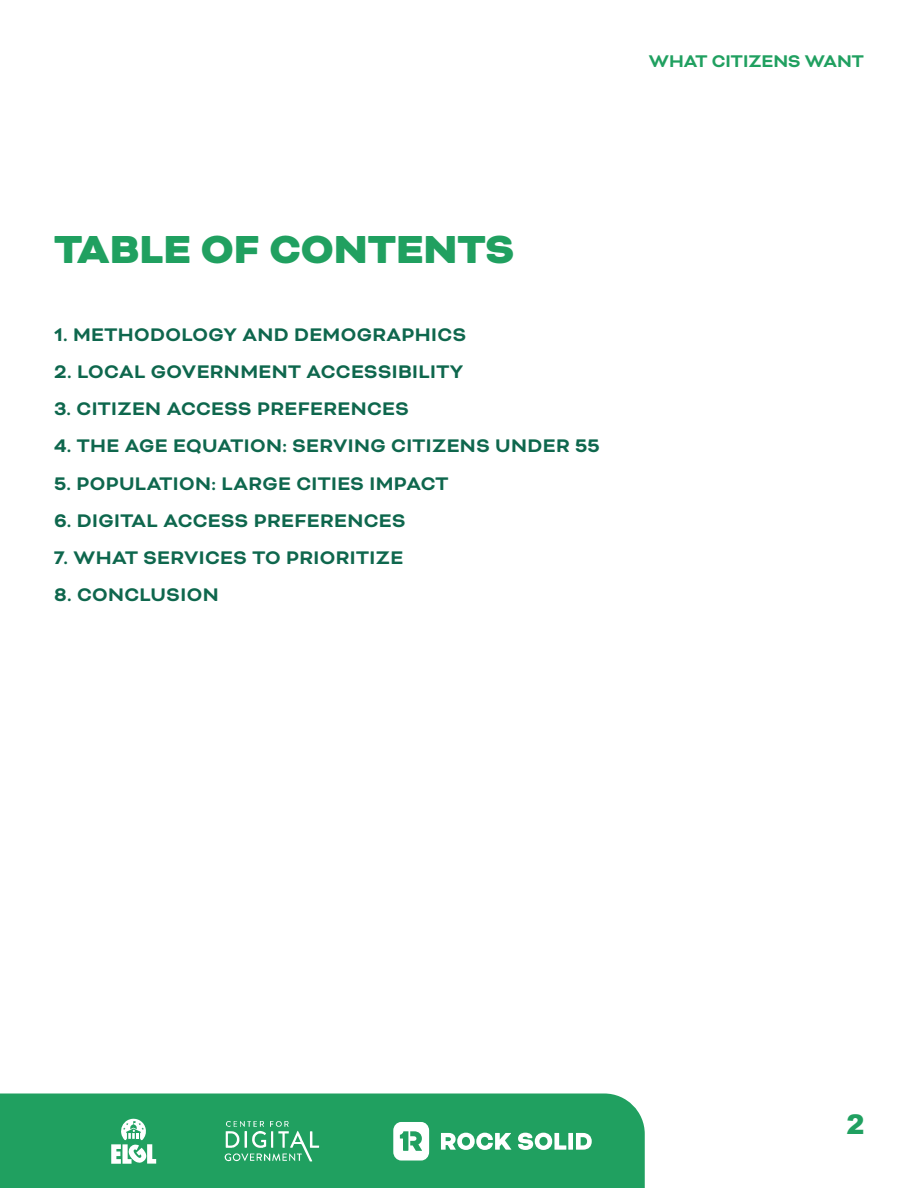
<style>
.page{position:relative;width:918px;height:1188px;background:#fff}
.page>*{position:absolute;margin:0;border:0;box-sizing:border-box;transform-origin:0 0}
.t1{font:900 45px "Bicyclette";color:#20a060}
.t2{font:900 27px "Arial";color:#20a060}
.t3{font:700 21px "Bicyclette";letter-spacing:.02em;color:#0e674d}
.t4{font:700 19.5px "Bicyclette";color:#20a060}
</style>
<div class="page">
<div style="left:0;top:1094px;width:645px;height:94px;background:#20a060"></div>
<svg style="left:224px;top:1121px;width:95px;height:40px;background:#4eb381"></svg>
<svg style="left:111px;top:1118px;width:45px;height:46px"></svg>
<svg style="left:441px;top:1133px;width:70px;height:17px"></svg>
<svg style="left:518px;top:1133px;width:48px;height:17px"></svg>
<div style="left:568px;top:1133px;width:5px;height:17px;background:#fff"></div>
<svg style="left:576px;top:1133px;width:16px;height:17px"></svg>
<svg style="left:393px;top:1122px;width:36px;height:39px"></svg>
<p class="t4" style="left:649px;top:50px;width:217px">WHAT CITIZENS WANT</p>
<h1 class="t1" style="left:54px;top:223px;width:462px">TABLE OF CONTENTS</h1>
<p class="t3" style="left:54px;top:322px;width:414px">1. METHODOLOGY AND DEMOGRAPHICS</p>
<p class="t3" style="left:54px;top:359px;width:411px">2. LOCAL GOVERNMENT ACCESSIBILITY</p>
<p class="t3" style="left:54px;top:397px;width:356px">3. CITIZEN ACCESS PREFERENCES</p>
<p class="t3" style="left:54px;top:434px;width:547px">4. THE AGE EQUATION: SERVING CITIZENS UNDER 55</p>
<p class="t3" style="left:54px;top:471px;width:396px">5. POPULATION: LARGE CITIES IMPACT</p>
<p class="t3" style="left:54px;top:508px;width:353px">6. DIGITAL ACCESS PREFERENCES</p>
<p class="t3" style="left:54px;top:545px;width:351px">7. WHAT SERVICES TO PRIORITIZE</p>
<p class="t3" style="left:54px;top:583px;width:166px">8. CONCLUSION</p>
<p class="t2" style="left:847px;top:1105px;width:20px">2</p>
</div>
